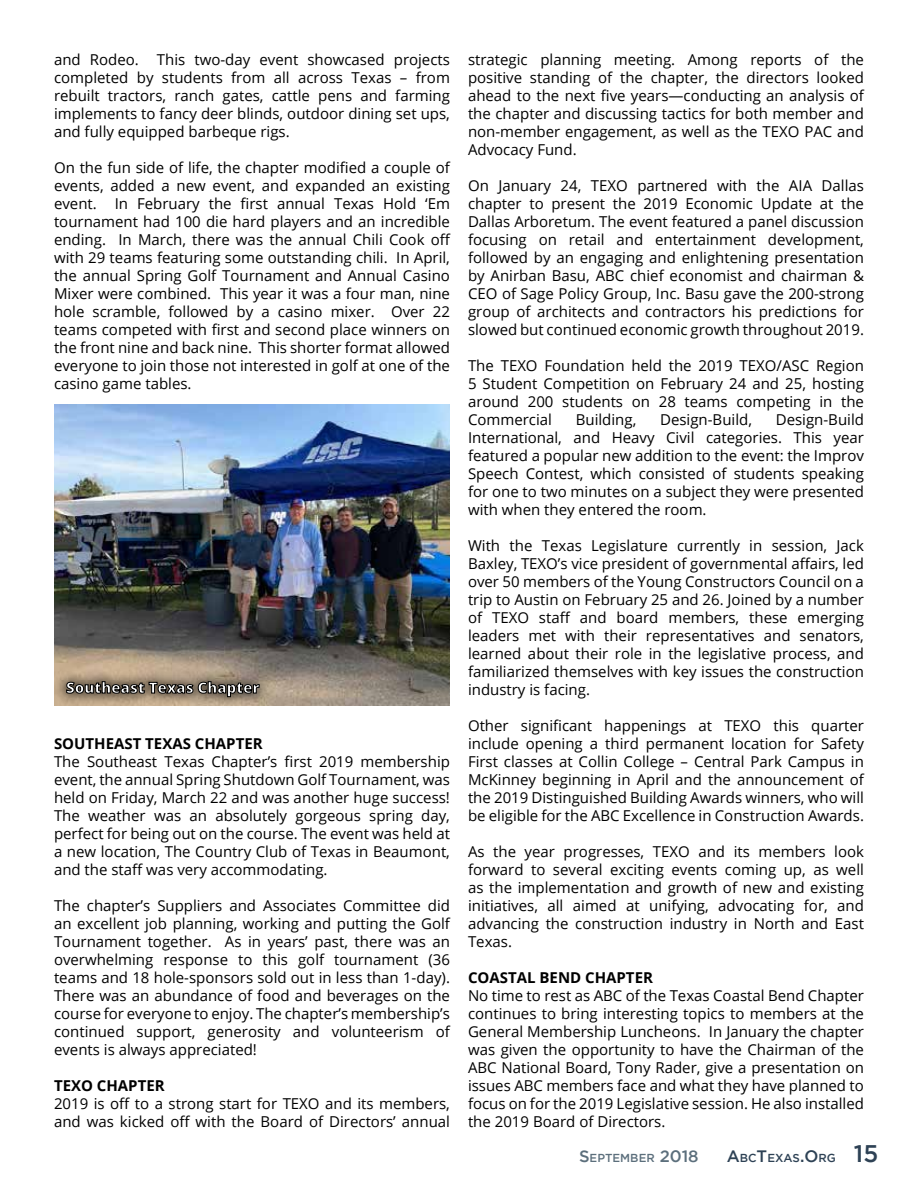
<style>
.page{position:relative;width:918px;height:1188px;background:#fff}
.page>*{position:absolute;margin:0;border:0;box-sizing:border-box;transform-origin:0 0}
.t1{font:15px/18px "Open Sans";color:#000;text-align:justify}
.t2{font:700 15px "Open Sans";color:#000}
.t3{font:500 11.55px "Gotham";color:#5c6f7c}
.s1{font-size:16.5px}
.s2{font-size:16.5px;color:#2e4255}
.s3{color:#2e4255}
.s4{font-size:24px;color:#2e4255}
</style>
<div class="page">
<img style="left:54px;top:404px;width:396px;height:302px">
<div style="left:54px;top:669px;width:218px;height:40px;background:#000;opacity:.75"></div>
<svg style="left:66px;top:681px;width:194px;height:16px;background:#736b61"></svg>
<p class="t1" style="left:54px;top:51px;width:398px">and Rodeo. This two-day event showcased projects completed by students from all across Texas – from rebuilt tractors, ranch gates, cattle pens and farming implements to fancy deer blinds, outdoor dining set ups, and fully equipped barbeque rigs.</p>
<p class="t1" style="left:54px;top:159px;width:398px">On the fun side of life, the chapter modified a couple of events, added a new event, and expanded an existing event. In February the first annual Texas Hold ‘Em tournament had 100 die hard players and an incredible ending. In March, there was the annual Chili Cook off with 29 teams featuring some outstanding chili. In April, the annual Spring Golf Tournament and Annual Casino Mixer were combined. This year it was a four man, nine hole scramble, followed by a casino mixer. Over 22 teams competed with first and second place winners on the front nine and back nine. This shorter format allowed everyone to join those not interested in golf at one of the casino game tables.</p>
<p class="t2" style="left:54px;top:733px;width:210px">SOUTHEAST TEXAS CHAPTER</p>
<p class="t1" style="left:54px;top:753px;width:398px">The Southeast Texas Chapter’s first 2019 membership event, the annual Spring Shutdown Golf Tournament, was held on Friday, March 22 and was another huge success!<br>The weather was an absolutely gorgeous spring day, perfect for being out on the course. The event was held at a new location, The Country Club of Texas in Beaumont, and the staff was very accommodating.</p>
<p class="t1" style="left:54px;top:897px;width:398px">The chapter’s Suppliers and Associates Committee did an excellent job planning, working and putting the Golf Tournament together. As in years’ past, there was an overwhelming response to this golf tournament (36 teams and 18 hole-sponsors sold out in less than 1-day).<br>There was an abundance of food and beverages on the course for everyone to enjoy. The chapter’s membership’s continued support, generosity and volunteerism of events is always appreciated!</p>
<p class="t2" style="left:54px;top:1075px;width:112px">TEXO CHAPTER</p>
<p class="t1" style="left:54px;top:1095px;width:398px">2019 is off to a strong start for TEXO and its members, and was kicked off with the Board of Directors’ annual</p>
<p class="t1" style="left:468px;top:51px;width:398px">strategic planning meeting. Among reports of the positive standing of the chapter, the directors looked ahead to the next five years—conducting an analysis of the chapter and discussing tactics for both member and non-member engagement, as well as the TEXO PAC and Advocacy Fund.</p>
<p class="t1" style="left:468px;top:177px;width:398px">On January 24, TEXO partnered with the AIA Dallas chapter to present the 2019 Economic Update at the Dallas Arboretum. The event featured a panel discussion focusing on retail and entertainment development, followed by an engaging and enlightening presentation by Anirban Basu, ABC chief economist and chairman &amp; CEO of Sage Policy Group, Inc. Basu gave the 200-strong group of architects and contractors his predictions for slowed but continued economic growth throughout 2019.</p>
<p class="t1" style="left:468px;top:357px;width:398px">The TEXO Foundation held the 2019 TEXO/ASC Region 5 Student Competition on February 24 and 25, hosting around 200 students on 28 teams competing in the Commercial</p>
<p class="t1" style="left:468px;top:411px;width:398px;text-indent:308px">Design-Build International, and Heavy Civil categories. This year featured a popular new addition to the event: the Improv Speech Contest, which consisted of students speaking for one to two minutes on a subject they were presented with when they entered the room.</p>
<p class="t1" style="left:468px;top:537px;width:398px">With the Texas Legislature currently in session, Jack Baxley, TEXO’s vice president of governmental affairs, led over 50 members of the Young Constructors Council on a trip to Austin on February 25 and 26. Joined by a number of TEXO staff and board members, these emerging leaders met with their representatives and senators, learned about their role in the legislative process, and familiarized themselves with key issues the construction industry is facing.</p>
<p class="t1" style="left:468px;top:717px;width:398px">Other significant happenings at TEXO this quarter include opening a third permanent location for Safety First classes at Collin College – Central Park Campus in McKinney beginning in April and the announcement of the 2019 Distinguished Building Awards winners, who will be eligible for the ABC Excellence in Construction Awards.</p>
<p class="t1" style="left:468px;top:843px;width:398px">As the year progresses, TEXO and its members look forward to several exciting events coming up, as well as the implementation and growth of new and existing initiatives, all aimed at unifying, advocating for, and advancing the construction industry in North and East Texas.</p>
<p class="t2" style="left:468px;top:967px;width:186px">COASTAL BEND CHAPTER</p>
<p class="t1" style="left:468px;top:987px;width:398px">No time to rest as ABC of the Texas Coastal Bend Chapter continues to bring interesting topics to members at the General Membership Luncheons. In January the chapter was given the opportunity to have the Chairman of the ABC National Board, Tony Rader, give a presentation on issues ABC members face and what they have planned to focus on for the 2019 Legislative session. He also installed the 2019 Board of Directors.</p>
<p class="t1" style="left:576px;top:411px;width:62px">Building,</p>
<p class="t1" style="left:660px;top:411px;width:93px">Design-Build,</p>
<p class="t3" style="left:579px;top:1151px;width:301px"><span class="s1">S</span>EPTEM BER <span class="s1">2018</span> <span class="s2">A</span><span class="s3">BC</span><span class="s2">T</span><span class="s3">EXAS</span><span class="s2">.O</span><span class="s3">RG</span> <span class="s4">15</span></p>
</div>
